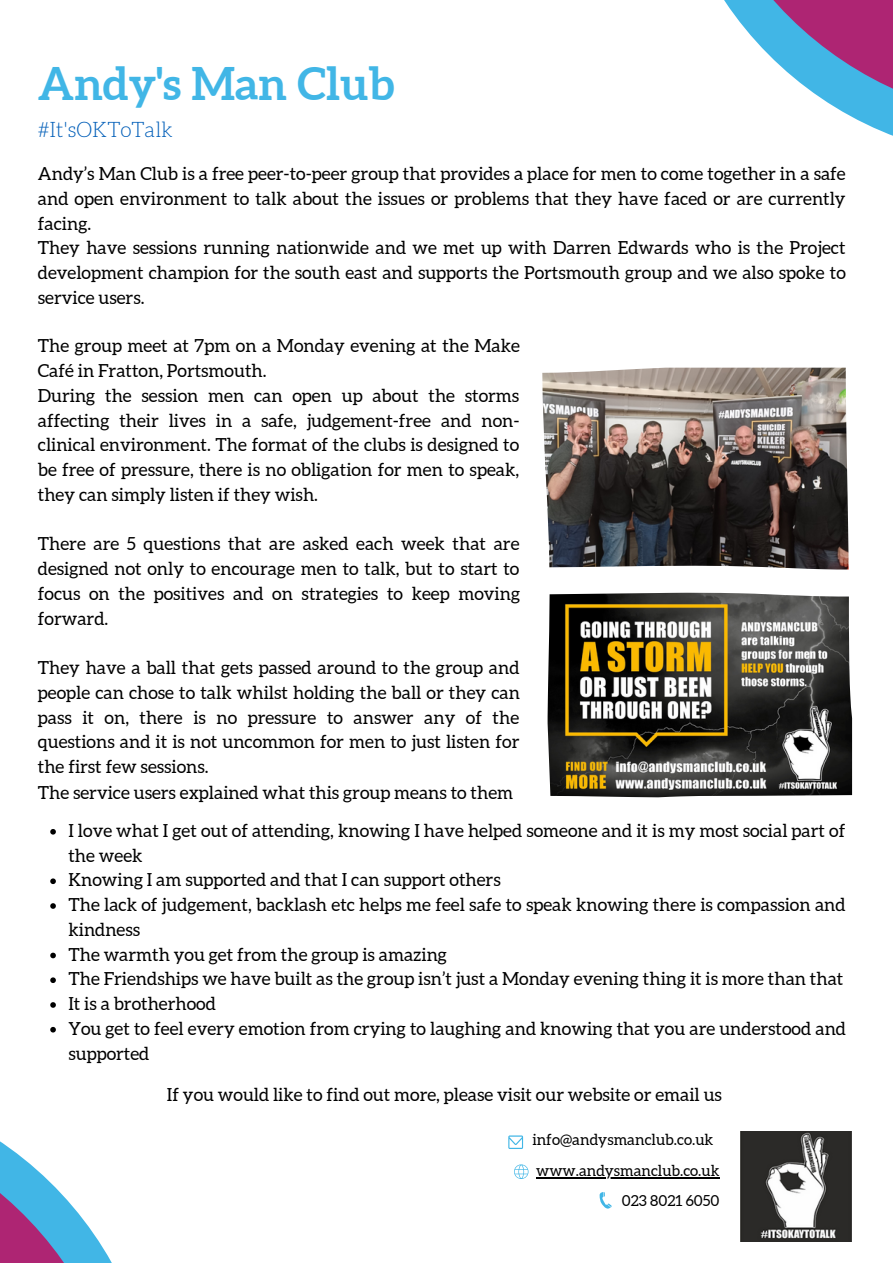
<style>
.page{position:relative;width:893px;height:1264px;background:#fff}
.page>*{position:absolute;margin:0;border:0;box-sizing:border-box;transform-origin:0 0}
.t1{font:700 45px "Aleo";color:#41b6e6}
.t2{font:300 21px "Aleo";color:#005eb8}
.t3{font:18px/24.8px "Aleo";color:#000;text-align:justify}
.t4{font:15.3px "Aleo";color:#000}
.t5{font:15.15px "Aleo";color:#000}
</style>
<div class="page">
<svg style="left:724px;top:0;width:168px;height:136px"></svg>
<svg style="left:0;top:1141px;width:112px;height:121px"></svg>
<img style="left:542px;top:367px;width:306px;height:202px">
<img style="left:547px;top:592px;width:304px;height:205px">
<img style="left:740px;top:1131px;width:110px;height:110px">
<svg style="left:514px;top:1164px;width:14px;height:14px"></svg>
<hr style="left:536px;top:1177px;width:183px;height:1px;background:#000">
<svg style="left:508px;top:1135px;width:15px;height:13px"></svg>
<svg style="left:599px;top:1192px;width:12px;height:16px"></svg>
<svg style="left:50px;top:829px;width:6px;height:5px"></svg>
<svg style="left:50px;top:878px;width:6px;height:6px"></svg>
<svg style="left:50px;top:903px;width:6px;height:5px"></svg>
<svg style="left:50px;top:952px;width:6px;height:6px"></svg>
<svg style="left:50px;top:977px;width:6px;height:6px"></svg>
<svg style="left:50px;top:1002px;width:6px;height:5px"></svg>
<svg style="left:50px;top:1026px;width:6px;height:6px"></svg>
<p class="t1" style="left:38px;top:58px;width:358px">Andy's Man Club</p>
<p class="t2" style="left:38px;top:120px;width:137px">#It'sOKToTalk</p>
<p class="t3" style="left:38px;top:161px;width:809px">Andy’s Man Club is a free peer-to-peer group that provides a place for men to come together in a safe and open environment to talk about the issues or problems that they have faced or are currently facing.</p>
<p class="t3" style="left:38px;top:235px;width:809px">They have sessions running nationwide and we met up with Darren Edwards who is the Project development champion for the south east and supports the Portsmouth group and we also spoke to service users.</p>
<p class="t3" style="left:38px;top:333px;width:483px">The group meet at 7pm on a Monday evening at the Make<br>Café in Fratton, Portsmouth.</p>
<p class="t3" style="left:38px;top:383px;width:483px">During the session men can open up about the storms affecting their lives in a safe, judgement-free and non&shy;clinical environment. The format of the clubs is designed to be free of pressure, there is no obligation for men to speak, they can simply listen if they wish.</p>
<p class="t3" style="left:38px;top:531px;width:483px">There are 5 questions that are asked each week that are designed not only to encourage men to talk, but to start to focus on the positives and on strategies to keep moving forward.</p>
<p class="t3" style="left:38px;top:655px;width:483px">They have a ball that gets passed around to the group and people can chose to talk whilst holding the ball or they can pass it on, there is no pressure to answer any of the questions and it is not uncommon for men to just listen for the first few sessions.</p>
<p class="t3" style="left:38px;top:779px;width:477px">The service users explained what this group means to them</p>
<p class="t3" style="left:68px;top:818px;width:778px">I love what I get out of attending, knowing I have helped someone and it is my most social part of the week</p>
<p class="t3" style="left:68px;top:867px;width:433px">Knowing I am supported and that I can support others</p>
<p class="t3" style="left:68px;top:892px;width:778px">The lack of judgement, backlash etc helps me feel safe to speak knowing there is compassion and kindness</p>
<p class="t3" style="left:68px;top:941px;width:380px">The warmth you get from the group is amazing</p>
<p class="t3" style="left:68px;top:966px;width:776px">The Friendships we have built as the group isn’t just a Monday evening thing it is more than that</p>
<p class="t3" style="left:68px;top:991px;width:149px">It is a brotherhood</p>
<p class="t3" style="left:68px;top:1015px;width:779px">You get to feel every emotion from crying to laughing and knowing that you are understood and supported</p>
<p class="t3" style="left:167px;top:1082px;width:556px">If you would like to find out more, please visit our website or email us</p>
<p class="t4" style="left:532px;top:1131px;width:182px">info@andysmanclub.co.uk</p>
<p class="t5" style="left:536px;top:1161px;width:185px">www.andysmanclub.co.uk</p>
<p class="t4" style="left:621px;top:1192px;width:99px">023 8021 6050</p>
</div>
